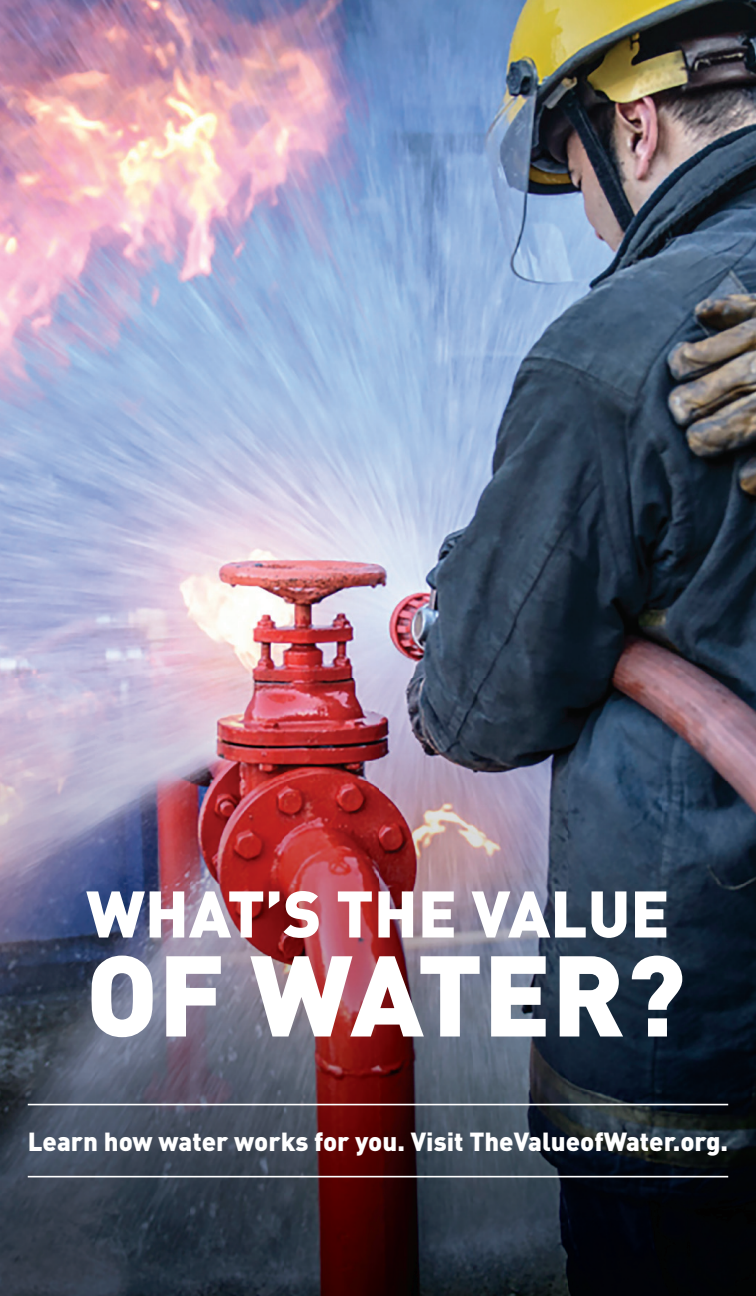
<style>
.page{position:relative;width:756px;height:1296px;background:#fff}
.page>*{position:absolute;margin:0;border:0;box-sizing:border-box;transform-origin:0 0}
.t1{font:900 112.8px "DIN";color:#fff}
.t2{font:900 64.8px "DIN";color:#fff}
.t3{font:900 25.8px "DIN";color:#fff}
</style>
<div class="page">
<img style="left:0;top:0;width:756px;height:1296px">
<hr style="left:28px;top:1176px;width:700px;height:1px;background:#fff">
<hr style="left:28px;top:1104px;width:700px;height:1px;background:#fff">
<h2 class="t2" style="left:86px;top:871px;width:585px">WHAT’S THE VALUE</h2>
<h1 class="t1" style="left:86px;top:920px;width:601px">OF WATER?</h1>
<p class="t3" style="left:28px;top:1125px;width:702px">Learn how water works for you. Visit TheValueofWater.org.</p>
</div>
